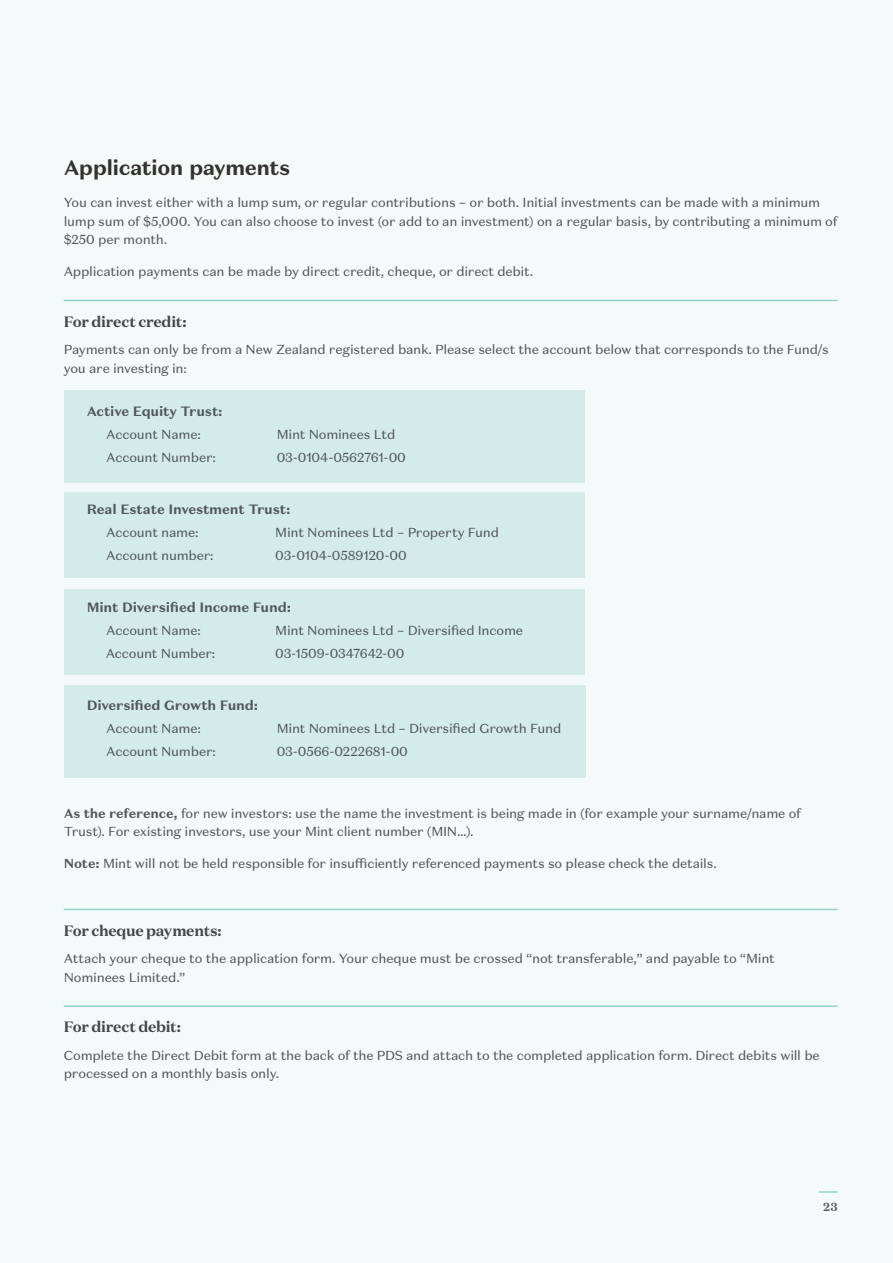
<style>
.page{position:relative;width:893px;height:1263px;background:#f3faf9}
.page>*{position:absolute;margin:0;border:0;box-sizing:border-box;transform-origin:0 0}
.t1{font:700 21px "Domaine Sans Text";letter-spacing:-.025em;color:#35322d}
.t2{font:700 15px "Domaine Text";letter-spacing:-.02em;color:#434747}
.t3{font:700 13.5px "Domaine Sans Text";letter-spacing:-.015em;color:#53565a}
.t4{font:13.05px/18.8px "Domaine Sans Text";letter-spacing:-.015em;color:#53565a}
.t5{font:700 11.7px "Domaine Text Test";color:#53565a}
.s1{font-weight:700}
</style>
<div class="page">
<div style="left:65px;top:685px;width:521px;height:93px;background:#d3ece8"></div>
<div style="left:65px;top:391px;width:520px;height:92px;background:#d3ece8"></div>
<div style="left:65px;top:493px;width:520px;height:85px;background:#d3ece8"></div>
<div style="left:65px;top:589px;width:520px;height:85px;background:#d3ece8"></div>
<hr style="left:64px;top:300px;width:774px;height:1px;background:#95d4cc">
<hr style="left:64px;top:909px;width:774px;height:1px;background:#95d4cc">
<hr style="left:64px;top:1005px;width:774px;height:2px;background:#95d4cc">
<svg style="left:819px;top:1191px;width:19px;height:2px"></svg>
<h1 class="t1" style="left:64px;top:155px;width:228px">Application payments</h1>
<p class="t4" style="left:64px;top:193px;width:775px">You can invest either with a lump sum, or regular contributions – or both. Initial investments can be made with a minimum lump sum of $5,000. You can also choose to invest (or add to an investment) on a regular basis, by contributing a minimum of $250 per month.</p>
<p class="t4" style="left:64px;top:262px;width:471px">Application payments can be made by direct credit, cheque, or direct debit.</p>
<p class="t2" style="left:64px;top:312px;width:124px">For direct credit:</p>
<p class="t4" style="left:64px;top:340px;width:766px">Payments can only be from a New Zealand registered bank. Please select the account below that corresponds to the Fund/s you are investing in:</p>
<p class="t3" style="left:87px;top:403px;width:137px">Active Equity Trust:</p>
<p class="t4" style="left:106px;top:425px;width:96px">Account Name:</p>
<p class="t4" style="left:277px;top:425px;width:120px">Mint Nominees Ltd</p>
<p class="t4" style="left:106px;top:448px;width:111px">Account Number:</p>
<p class="t4" style="left:277px;top:448px;width:131px">03-0104-0562761-00</p>
<p class="t3" style="left:87px;top:501px;width:205px">Real Estate Investment Trust:</p>
<p class="t4" style="left:106px;top:523px;width:94px">Account name:</p>
<p class="t4" style="left:275px;top:523px;width:225px">Mint Nominees Ltd – Property Fund</p>
<p class="t4" style="left:106px;top:546px;width:109px">Account number:</p>
<p class="t4" style="left:275px;top:546px;width:133px">03-0104-0589120-00</p>
<p class="t3" style="left:87px;top:599px;width:206px">Mint Diversified Income Fund:</p>
<p class="t4" style="left:106px;top:621px;width:96px">Account Name:</p>
<p class="t4" style="left:275px;top:621px;width:249px">Mint Nominees Ltd – Diversified Income</p>
<p class="t4" style="left:106px;top:644px;width:111px">Account Number:</p>
<p class="t4" style="left:275px;top:644px;width:131px">03-1509-0347642-00</p>
<p class="t3" style="left:87px;top:697px;width:173px">Diversified Growth Fund:</p>
<p class="t4" style="left:106px;top:719px;width:96px">Account Name:</p>
<p class="t4" style="left:277px;top:719px;width:286px">Mint Nominees Ltd – Diversified Growth Fund</p>
<p class="t4" style="left:106px;top:742px;width:111px">Account Number:</p>
<p class="t4" style="left:277px;top:742px;width:133px">03-0566-0222681-00</p>
<p class="t4" style="left:64px;top:804px;width:739px"><span class="s1">As the reference,</span> for new investors: use the name the investment is being made in (for example your surname/name of<br>Trust). For existing investors, use your Mint client number (MIN…).</p>
<p class="t4" style="left:64px;top:854px;width:655px"><span class="s1">Note:</span> Mint will not be held responsible for insufficiently referenced payments so please check the details.</p>
<p class="t2" style="left:64px;top:920px;width:159px">For cheque payments:</p>
<p class="t4" style="left:64px;top:949px;width:712px">Attach your cheque to the application form. Your cheque must be crossed “not transferable,” and payable to “Mint<br>Nominees Limited.”</p>
<p class="t2" style="left:64px;top:1017px;width:119px">For direct debit:</p>
<p class="t4" style="left:64px;top:1046px;width:757px">Complete the Direct Debit form at the back of the PDS and attach to the completed application form. Direct debits will be processed on a monthly basis only.</p>
<p class="t5" style="left:823px;top:1199px;width:16px">23</p>
</div>
